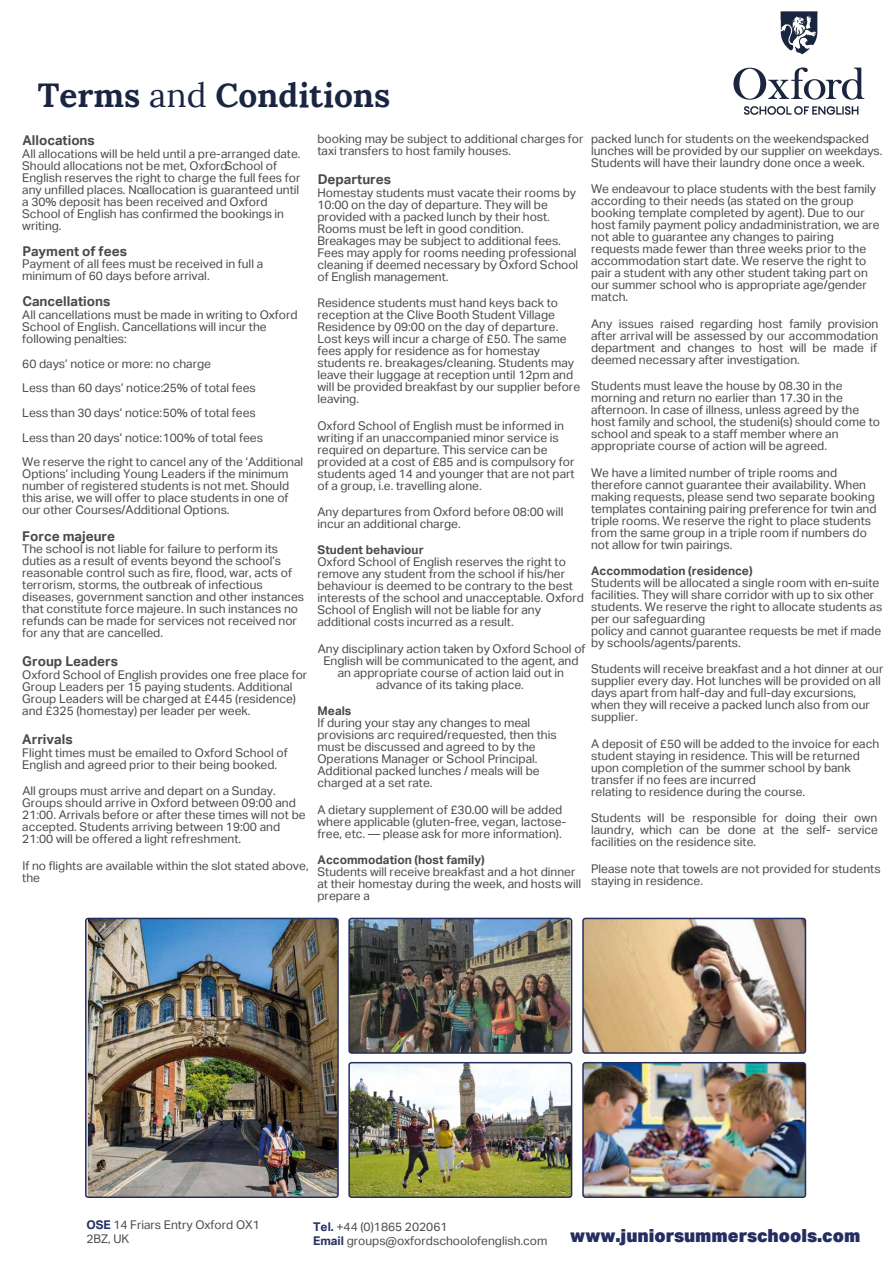
<style>
.page{position:relative;width:893px;height:1263px;background:#fff}
.page>*{position:absolute;margin:0;border:0;box-sizing:border-box;transform-origin:0 0}
.t1{font:700 33.3px "Lora";color:#1a2542}
.t2{font:900 18px "Aktiv Grotesk";color:#242e60}
.t3{font:700 13.5px "Aktiv Grotesk";color:#4a4a49}
.t4{font:12px/12px "Aktiv Grotesk";color:#4a4a49}
.t5{font:700 12px "Aktiv Grotesk";color:#4a4a49}
.s1{font-weight:400}
.s2{font-weight:700;color:#242e60}
</style>
<div class="page">
<img style="left:585px;top:921px;width:218px;height:130px">
<div style="left:582px;top:918px;width:224px;height:136px;border:2px solid #242e60;border-radius:3px"></div>
<img style="left:585px;top:1065px;width:218px;height:130px">
<div style="left:582px;top:1062px;width:224px;height:136px;border:2px solid #242e60;border-radius:3px"></div>
<img style="left:351px;top:921px;width:218px;height:130px">
<div style="left:348px;top:918px;width:224px;height:136px;border:2px solid #242e60;border-radius:3px"></div>
<img style="left:351px;top:1065px;width:218px;height:130px">
<div style="left:348px;top:1062px;width:224px;height:136px;border:2px solid #242e60;border-radius:3px"></div>
<img style="left:88px;top:921px;width:248px;height:274px">
<div style="left:85px;top:918px;width:254px;height:280px;border:2px solid #242e60;border-radius:3px"></div>
<img style="left:733px;top:11px;width:132px;height:104px">
<h1 class="t1" style="left:38px;top:67px;width:354px">Terms <span class="s1">and</span> Conditions</h1>
<p class="t3" style="left:22px;top:133px;width:74px">Allocations</p>
<p class="t4" style="left:22px;top:148px;width:280px">All allocations will be held until a pre-arranged date.<br>Should allocations not be met, Oxford School of English reserves the right to charge the full fees for any unfilled places. No allocation is guaranteed until a 30% deposit has been received and Oxford School of English has confirmed the bookings in writing.</p>
<p class="t3" style="left:22px;top:243px;width:106px">Payment of fees</p>
<p class="t4" style="left:22px;top:258px;width:242px">Payment of all fees must be received in full a minimum of 60 days before arrival.</p>
<p class="t3" style="left:22px;top:294px;width:89px">Cancellations</p>
<p class="t4" style="left:22px;top:309px;width:277px">All cancellations must be made in writing to Oxford<br>School of English. Cancellations will incur the following penalties:</p>
<p class="t4" style="left:22px;top:351px;width:282px;line-height:24.6px">60 days’ notice or more: no charge<br>Less than 60 days’ notice: 25% of total fees<br>Less than 30 days’ notice: 50% of total fees<br>Less than 20 days’ notice: 100% of total fees<br>We reserve the right to cancel any of the ‘Additional</p>
<p class="t4" style="left:22px;top:468px;width:268px;text-align:justify">Options’ including Young Leaders if the minimum number of registered students is not met. Should this arise, we will offer to place students in one of our other Courses/Additional Options.</p>
<p class="t3" style="left:22px;top:528px;width:94px">Force majeure</p>
<p class="t4" style="left:22px;top:543px;width:283px">The school is not liable for failure to perform its duties as a result of events beyond the school’s reasonable control such as fire, flood, war, acts of terrorism, storms, the outbreak of infectious diseases, government sanction and other instances that constitute force majeure. In such instances no refunds can be made for services not received nor for any that are cancelled.</p>
<p class="t3" style="left:22px;top:653px;width:97px">Group Leaders</p>
<p class="t4" style="left:22px;top:668px;width:287px">Oxford School of English provides one free place for Group Leaders per 15 paying students. Additional Group Leaders will be charged at £445 (residence) and £325 (homestay) per leader per week.</p>
<p class="t3" style="left:22px;top:732px;width:52px">Arrivals</p>
<p class="t4" style="left:22px;top:747px;width:267px">Flight times must be emailed to Oxford School of<br>English and agreed prior to their being booked.</p>
<p class="t4" style="left:22px;top:785px;width:285px">All groups must arrive and depart on a Sunday.<br>Groups should arrive in Oxford between 09:00 and 21:00. Arrivals before or after these times will not be accepted. Students arriving between 19:00 and 21:00 will be offered a light refreshment.</p>
<p class="t4" style="left:22px;top:859px;width:288px">If no flights are available within the slot stated above, the</p>
<p class="t4" style="left:591px;top:133px;width:293px">packed lunch for students on the weekends; packed lunches will be provided by our supplier on weekdays.<br>Students will have their laundry done once a week.</p>
<p class="t4" style="left:591px;top:183px;width:290px">We endeavour to place students with the best family according to their needs (as stated on the group booking template completed by agent). Due to our host family payment policy andadministration, we are not able to guarantee any changes to pairing requests made fewer than three weeks prior to the accommodation start date. We reserve the right to pair a student with any other student taking part on our summer school who is appropriate age/gender match.</p>
<p class="t4" style="left:591px;top:318px;width:289px;text-align:justify">Any issues raised regarding host family provision after arrival will be assessed by our accommodation department and changes to host will be made if deemed necessary after investigation.</p>
<p class="t4" style="left:591px;top:380px;width:290px">Students must leave the house by 08.30 in the morning and return no earlier than 17.30 in the afternoon. In case of illness, unless agreed by the host family and school, the studeni(s) should come to school and speak to a staff member where an appropriate course of action will be agreed.</p>
<p class="t4" style="left:591px;top:466px;width:287px">We have a limited number of triple rooms and therefore cannot guarantee their availability. When making requests, please send two separate booking templates containing pairing preference for twin and triple rooms. We reserve the right to place students from the same group in a triple room if numbers do not allow for twin pairings.</p>
<p class="t5" style="left:591px;top:564px;width:163px">Accommodation (residence)</p>
<p class="t4" style="left:591px;top:577px;width:293px">Students will be allocated a single room with en-suite facilities. They will share corridor with up to six other students. We reserve the right to allocate students as per our safeguarding<br>policy and cannot guarantee requests be met if made by schools/agents/parents.</p>
<p class="t4" style="left:591px;top:663px;width:294px">Students will receive breakfast and a hot dinner at our supplier every day. Hot lunches will be provided on all days apart from half-day and full-day excursions, when they will receive a packed lunch also from our supplier.</p>
<p class="t4" style="left:591px;top:738px;width:290px">A deposit of £50 will be added to the invoice for each student staying in residence. This will be returned upon completion of the summer school by bank transfer if no fees are incurred<br>relating to residence during the course.</p>
<p class="t4" style="left:591px;top:812px;width:288px;text-align:justify">Students will be responsible for doing their own laundry, which can be done at the self- service facilities on the residence site.</p>
<p class="t4" style="left:591px;top:862px;width:291px">Please note that towels are not provided for students staying in residence.</p>
<p class="t4" style="left:317px;top:133px;width:268px">booking may be subject to additional charges for taxi transfers to host family houses.</p>
<p class="t3" style="left:318px;top:172px;width:75px">Departures</p>
<p class="t4" style="left:317px;top:187px;width:262px">Homestay students must vacate their rooms by 10:00 on the day of departure. They will be provided with a packed lunch by their host.<br>Rooms must be left in good condition.<br>Breakages may be subject to additional fees.<br>Fees may apply for rooms needing professional cleaning if deemed necessary by Oxford School of English management.</p>
<p class="t4" style="left:317px;top:297px;width:264px">Residence students must hand keys back to reception at the Clive Booth Student Village Residence by 09:00 on the day of departure.<br>Lost keys will incur a charge of £50. The same fees apply for residence as for homestay students re. breakages/cleaning. Students may leave their luggage at reception until 12pm and will be provided breakfast by our supplier before leaving.</p>
<p class="t4" style="left:317px;top:419px;width:259px">Oxford School of English must be informed in writing if an unaccompanied minor service is required on departure. This service can be provided at a cost of £85 and is compulsory for students aged 14 and younger that are not part of a group, i.e. travelling alone.</p>
<p class="t4" style="left:317px;top:506px;width:248px">Any departures from Oxford before 08:00 will incur an additional charge.</p>
<p class="t5" style="left:318px;top:543px;width:108px">Student behaviour</p>
<p class="t4" style="left:317px;top:556px;width:268px">Oxford School of English reserves the right to remove any student from the school if his/her behaviour is deemed to be contrary to the best interests of the school and unacceptable. Oxford School of English will not be liable for any additional costs incurred as a result.</p>
<p class="t4" style="left:318px;top:643px;width:269px;text-align:center">Any disciplinary action taken by Oxford School of English will be communicated to the agent, and an appropriate course of action laid out in advance of its taking place.</p>
<p class="t5" style="left:318px;top:704px;width:35px">Meals</p>
<p class="t4" style="left:317px;top:717px;width:241px">If during your stay any changes to meal provisions arc required/requested, then this must be discussed and agreed to by the Operations Manager or School Principal.<br>Additional packed lunches / meals will be charged at a set rate.</p>
<p class="t4" style="left:317px;top:803px;width:250px">A dietary supplement of £30.00 will be added where applicable (gluten-free, vegan, lactose&shy;free, etc. — please ask for more information).</p>
<p class="t5" style="left:318px;top:853px;width:169px">Accommodation (host family)</p>
<p class="t4" style="left:317px;top:866px;width:265px">Students will receive breakfast and a hot dinner at their homestay during the week, and hosts will prepare a</p>
<p class="t4" style="left:86px;top:1217px;width:175px;line-height:14.4px"><span class="s2">OSE</span> 14 Friars Entry Oxford OX1<br>2BZ, UK</p>
<p class="t4" style="left:313px;top:1219px;width:236px;line-height:14.4px"><span class="s2">Tel.</span> +44 (0)1865 202061<br><span class="s2">Email</span> groups@oxfordschoolofenglish.com</p>
<h2 class="t2" style="left:570px;top:1224px;width:291px">www.juniorsummerschools.com</h2>
</div>
